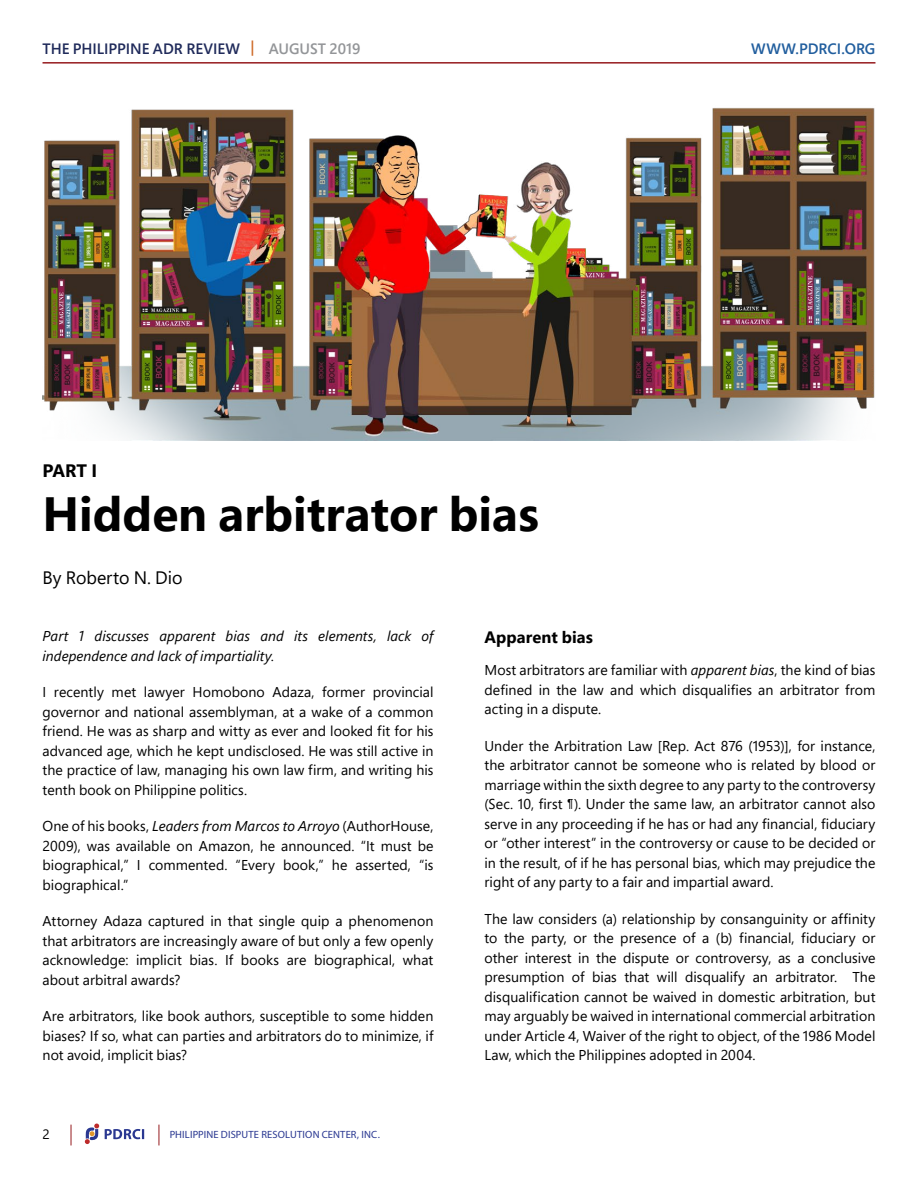
<style>
.page{position:relative;width:918px;height:1188px;background:#fff}
.page>*{position:absolute;margin:0;border:0;box-sizing:border-box;transform-origin:0 0}
.t1{font:700 48px "Segoe Pro";color:#000}
.t2{font:18px "Segoe Pro";color:#000}
.t3{font:700 18px "Segoe Pro";color:#000}
.t4{font:700 16.5px "Segoe Pro";letter-spacing:.005em;color:#000}
.t5{font:600 15px "Segoe Pro";letter-spacing:-.005em;color:#202b5b}
.t6{font:600 15px "Segoe Pro";color:#215e9e}
.t7{font:14.25px/19.5px "Segoe Pro";letter-spacing:.005em;color:#000;text-align:justify}
.t8{font:italic 14.25px/19.5px "Segoe Pro";letter-spacing:.005em;color:#000}
.t9{font:13.5px "Segoe Pro";color:#000}
.t10{font:10.5px "Myriad Hebrew";letter-spacing:.015em;color:#2a3891}
.s1{color:#ce6a28}
.s2{color:#939598}
.s3{font-style:italic}
</style>
<div class="page">
<hr style="left:43px;top:62px;width:832px;height:2px;background:#961b1e">
<svg style="left:71px;top:1125px;width:1px;height:20px"></svg>
<svg style="left:159px;top:1125px;width:1px;height:20px"></svg>
<svg style="left:105px;top:1129px;width:39px;height:10px"></svg>
<svg style="left:85px;top:1124px;width:14px;height:20px"></svg>
<img style="left:42px;top:108px;width:833px;height:332px">
<p class="t5" style="left:43px;top:38px;width:320px">THE PHILIPPINE ADR REVIEW <span class="s1">|</span> <span class="s2">AUGUST 2019</span></p>
<p class="t6" style="left:751px;top:38px;width:126px">WWW.PDRCI.ORG</p>
<p class="t3" style="left:43px;top:458px;width:56px">PART I</p>
<h1 class="t1" style="left:43px;top:480px;width:498px">Hidden arbitrator bias</h1>
<p class="t2" style="left:43px;top:565px;width:142px">By Roberto N. Dio</p>
<p class="t8" style="left:43px;top:626px;width:392px">Part 1 discusses apparent bias and its elements, lack of independence and lack of impartiality.</p>
<p class="t7" style="left:43px;top:682px;width:393px">I recently met lawyer Homobono Adaza, former provincial governor and national assemblyman, at a wake of a common friend. He was as sharp and witty as ever and looked fit for his advanced age, which he kept undisclosed. He was still active in the practice of law, managing his own law firm, and writing his tenth book on Philippine politics.</p>
<p class="t7" style="left:43px;top:816px;width:392px">One of his books, <span class="s3">Leaders from Marcos to Arroyo</span> (AuthorHouse, 2009), was available on Amazon, he announced. “It must be biographical,” I commented. “Every book,” he asserted, “is biographical.”</p>
<p class="t7" style="left:43px;top:911px;width:392px">Attorney Adaza captured in that single quip a phenomenon that arbitrators are increasingly aware of but only a few openly acknowledge: implicit bias. If books are biographical, what about arbitral awards?</p>
<p class="t7" style="left:43px;top:1006px;width:392px">Are arbitrators, like book authors, susceptible to some hidden biases? If so, what can parties and arbitrators do to minimize, if not avoid, implicit bias?</p>
<p class="t9" style="left:43px;top:1125px;width:9px">2</p>
<p class="t10" style="left:170px;top:1129px;width:212px">PHILIPPINE DISPUTE RESOLUTION CENTER, INC.</p>
<p class="t4" style="left:485px;top:626px;width:110px">Apparent bias</p>
<p class="t7" style="left:485px;top:660px;width:392px">Most arbitrators are familiar with <span class="s3">apparent bias</span>, the kind of bias defined in the law and which disqualifies an arbitrator from acting in a dispute.</p>
<p class="t7" style="left:485px;top:736px;width:393px">Under the Arbitration Law [Rep. Act 876 (1953)], for instance, the arbitrator cannot be someone who is related by blood or marriage within the sixth degree to any party to the controversy (Sec. 10, first ¶). Under the same law, an arbitrator cannot also serve in any proceeding if he has or had any financial, fiduciary or “other interest” in the controversy or cause to be decided or in the result, of if he has personal bias, which may prejudice the right of any party to a fair and impartial award.</p>
<p class="t7" style="left:485px;top:909px;width:393px">The law considers (a) relationship by consanguinity or affinity to the party, or the presence of a (b) financial, fiduciary or other interest in the dispute or controversy, as a conclusive presumption of bias that will disqualify an arbitrator. The disqualification cannot be waived in domestic arbitration, but may arguably be waived in international commercial arbitration under Article 4, Waiver of the right to object, of the 1986 Model Law, which the Philippines adopted in 2004.</p>
</div>
